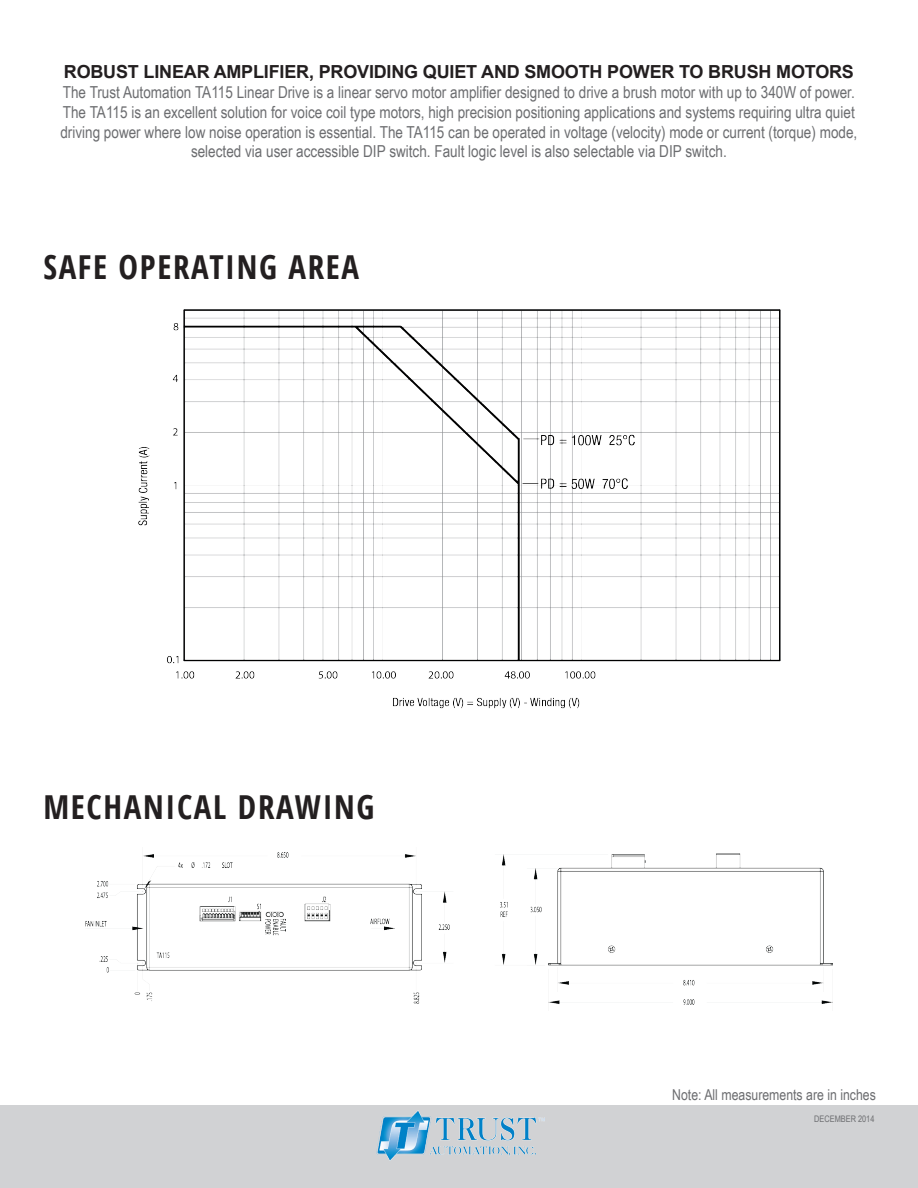
<style>
.page{position:relative;width:918px;height:1188px;background:#fff}
.page>*{position:absolute;margin:0;border:0;box-sizing:border-box;transform-origin:0 0}
.t1{font:700 condensed 33px "Open Sans";letter-spacing:.05em;color:#231f20}
.t2{font:700 18px "Arial";letter-spacing:-.01em;color:#231f20}
.t3{font:16.5px/19.8px "Arial Narrow";color:#6c6d70;text-align:center}
.t4{font:15px "Arial Narrow";color:#6c6d70}
.t5{font:9px "Arial Narrow";color:#6c6d70}
</style>
<div class="page">
<img style="left:138px;top:309px;width:643px;height:400px">
<img style="left:86px;top:852px;width:746px;height:153px">
<div style="left:0;top:1105px;width:918px;height:83px;background:#d1d2d4"></div>
<img style="left:376px;top:1111px;width:169px;height:49px">
<p class="t2" style="left:64px;top:60px;width:792px">ROBUST LINEAR AMPLIFIER, PROVIDING QUIET AND SMOOTH POWER TO BRUSH MOTORS</p>
<p class="t3" style="left:63px;top:82px;width:794px">The Trust Automation TA115 Linear Drive is a linear servo motor amplifier designed to drive a brush motor with up to 340W of power.</p>
<p class="t3" style="left:63px;top:101px;width:793px">The TA115 is an excellent solution for voice coil type motors, high precision positioning applications and systems requiring ultra quiet</p>
<p class="t3" style="left:60px;top:121px;width:799px">driving power where low noise operation is essential. The TA115 can be operated in voltage (velocity) mode or current (torque) mode, selected via user accessible DIP switch. Fault logic level is also selectable via DIP switch.</p>
<p class="t1" style="left:43px;top:244px;width:317px">SAFE OPERATING AREA</p>
<p class="t1" style="left:43px;top:784px;width:333px">MECHANICAL DRAWING</p>
<p class="t4" style="left:672px;top:1083px;width:205px">Note: All measurements are in inches</p>
<p class="t5" style="left:814px;top:1112px;width:62px">DECEMBER 2014</p>
</div>
